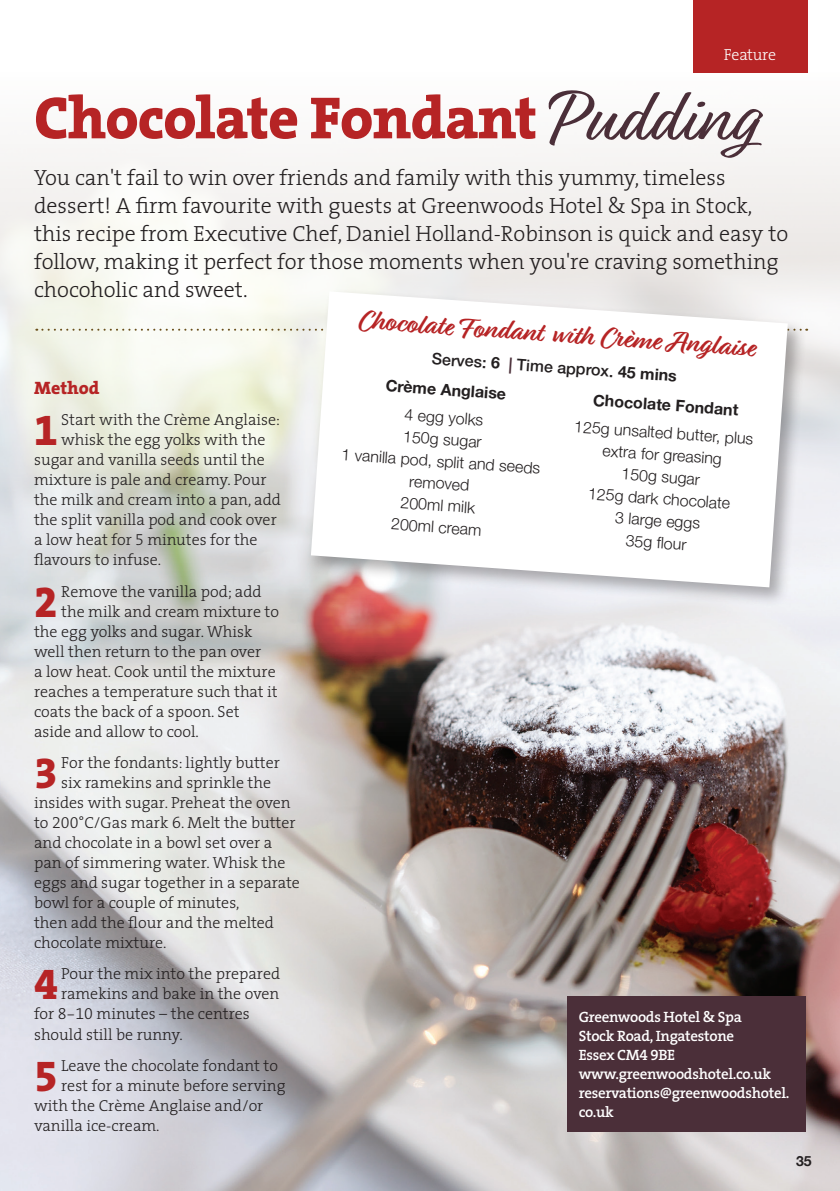
<style>
.page{position:relative;width:840px;height:1191px;background:#fff}
.page>*{position:absolute;margin:0;border:0;box-sizing:border-box;transform-origin:0 0}
.t1{font:800 60px "The Serif";letter-spacing:-.02em;color:#b62425}
.t2{font:43px "The Serif Extra Bold Expert";color:#b62425}
.t3{font:700 29px "Relation Two";color:#b62425}
.t4{font:300 22px/28px "The Serif";color:#231f20}
.t5{font:800 18px "The Serif";color:#b62425}
.t6{font:300 16px "The Serif";color:#231f20}
.t7{font:300 16px/22px "Helvetica Neue LT Std";color:#231f20;text-align:center}
.t8{font:700 16px "Helvetica Neue LT Std";color:#231f20}
.t9{font:500 16px "Helvetica Neue LT Std";color:#231f20}
.t10{font:300 16px "The Serif";letter-spacing:-.02em;color:#fff}
.t11{font:600 15px/19px "The Serif";letter-spacing:-.02em;color:#fff}
.t12{font:700 14px "Helvetica Neue";color:#231f20}
.s1{font-family:"Relation Two";font-weight:400;font-size:76px;color:#4b2f39}
.s2{font-family:"The Serif Light Expert";font-weight:400}
.s3{font-weight:700}
.s4{font-weight:700;color:#4b2f39}
.s5{font-family:"The Serif Semi Bold Expert";font-weight:400}
</style>
<div class="page">
<img style="left:0;top:72px;width:839px;height:1119px">
<div style="left:692px;top:0;width:114px;height:72px;background:#b62425"></div>
<svg style="left:36px;top:329px;width:271px;height:2px"></svg>
<div style="left:567px;top:996px;width:238px;height:136px;background:#4b2f39"></div>
<div style="left:307px;top:287px;width:500px;height:320px;background:#231f20;opacity:.35"></div>
<svg style="left:311px;top:291px;width:476px;height:296px"></svg>
<p class="t10" style="left:723px;top:42px;width:54px">Feature</p>
<p class="t1" style="left:34px;top:67px;width:722px">Chocolate Fondant <span class="s1">Pudding</span></p>
<p class="t4" style="left:34px;top:163px;width:755px">You can't fail to win over friends and family with this yummy, timeless dessert! A firm favourite with guests at Greenwoods Hotel &amp; Spa in Stock, this recipe from Executive Chef, Daniel Holland-Robinson is quick and easy to follow, making it perfect for those moments when you're craving something chocoholic and sweet.</p>
<p class="t5" style="left:34px;top:373px;width:67px">Method</p>
<p class="t2" style="left:34px;top:394px;width:25px">1</p>
<p class="t6" style="left:61px;top:406px;width:220px">Start with the Crème Anglaise:</p>
<p class="t6" style="left:61px;top:426px;width:205px">whisk the egg yolks with the</p>
<p class="t6" style="left:34px;top:446px;width:232px">sugar and vanilla seeds until the</p>
<p class="t6" style="left:34px;top:466px;width:234px">mixture is pale and creamy. Pour</p>
<p class="t6" style="left:34px;top:486px;width:248px">the milk and cream into a pan, add</p>
<p class="t6" style="left:34px;top:506px;width:244px">the split vanilla pod and cook over</p>
<p class="t6" style="left:34px;top:526px;width:225px">a low heat for <span class="s2">5</span> minutes for the</p>
<p class="t6" style="left:34px;top:546px;width:128px">flavours to infuse.</p>
<p class="t2" style="left:34px;top:566px;width:25px">2</p>
<p class="t6" style="left:61px;top:578px;width:202px">Remove the vanilla pod; add</p>
<p class="t6" style="left:61px;top:598px;width:219px">the milk and cream mixture to</p>
<p class="t6" style="left:34px;top:618px;width:220px">the egg yolks and sugar. Whisk</p>
<p class="t6" style="left:34px;top:638px;width:228px">well then return to the pan over</p>
<p class="t6" style="left:34px;top:658px;width:243px">a low heat. Cook until the mixture</p>
<p class="t6" style="left:34px;top:678px;width:245px">reaches a temperature such that it</p>
<p class="t6" style="left:34px;top:698px;width:207px">coats the back of a spoon. Set</p>
<p class="t6" style="left:34px;top:718px;width:166px">aside and allow to cool.</p>
<p class="t2" style="left:34px;top:737px;width:25px">3</p>
<p class="t6" style="left:61px;top:749px;width:220px">For the fondants: lightly butter</p>
<p class="t6" style="left:61px;top:769px;width:211px">six ramekins and sprinkle the</p>
<p class="t6" style="left:34px;top:789px;width:258px">insides with sugar. Preheat the oven</p>
<p class="t6" style="left:34px;top:809px;width:263px">to <span class="s2">200</span>°C/Gas mark 6. Melt the butter</p>
<p class="t6" style="left:34px;top:829px;width:240px">and chocolate in a bowl set over a</p>
<p class="t6" style="left:34px;top:849px;width:253px">pan of simmering water. Whisk the</p>
<p class="t6" style="left:34px;top:869px;width:267px">eggs and sugar together in a separate</p>
<p class="t6" style="left:34px;top:889px;width:207px">bowl for a couple of minutes,</p>
<p class="t6" style="left:34px;top:909px;width:241px">then add the flour and the melted</p>
<p class="t6" style="left:34px;top:929px;width:134px">chocolate mixture.</p>
<p class="t2" style="left:34px;top:948px;width:25px">4</p>
<p class="t6" style="left:61px;top:960px;width:220px">Pour the mix into the prepared</p>
<p class="t6" style="left:61px;top:980px;width:219px">ramekins and bake in the oven</p>
<p class="t6" style="left:34px;top:1000px;width:217px">for <span class="s2">8-10</span> minutes – the centres</p>
<p class="t6" style="left:34px;top:1020px;width:150px">should still be runny.</p>
<p class="t2" style="left:34px;top:1040px;width:25px">5</p>
<p class="t6" style="left:61px;top:1052px;width:218px">Leave the chocolate fondant to</p>
<p class="t6" style="left:61px;top:1072px;width:226px">rest for a minute before serving</p>
<p class="t6" style="left:34px;top:1092px;width:231px">with the Crème Anglaise and/or</p>
<p class="t6" style="left:34px;top:1112px;width:127px">vanilla ice-cream.</p>
<p class="t3" style="left:360px;top:303px;width:397px;rotate:4deg">Chocolate Fondant with Crème Anglaise</p>
<p class="t9" style="left:432px;top:349px;width:247px;rotate:4deg">Serves: <span class="s3">6</span> <span class="s4">|</span> Time approx. <span class="s3">45 mins</span></p>
<p class="t8" style="left:386px;top:375px;width:122px;rotate:4deg">Crème Anglaise</p>
<p class="t7" style="left:405px;top:403px;width:80px;rotate:4deg">4 egg yolks</p>
<p class="t7" style="left:404px;top:425px;width:80px;rotate:4deg">150g sugar</p>
<p class="t7" style="left:342px;top:443px;width:201px;rotate:4deg">1 vanilla pod, split and seeds removed</p>
<p class="t7" style="left:401px;top:491px;width:76px;rotate:4deg">200ml milk</p>
<p class="t7" style="left:392px;top:512px;width:92px;rotate:4deg">200ml cream</p>
<p class="t8" style="left:593px;top:390px;width:147px;rotate:4deg">Chocolate Fondant</p>
<p class="t7" style="left:574px;top:415px;width:181px;rotate:4deg">125g unsalted butter, plus extra for greasing</p>
<p class="t7" style="left:622px;top:462px;width:80px;rotate:4deg">150g sugar</p>
<p class="t7" style="left:588px;top:482px;width:144px;rotate:4deg">125g dark chocolate</p>
<p class="t7" style="left:615px;top:506px;width:87px;rotate:4deg">3 large eggs</p>
<p class="t7" style="left:626px;top:529px;width:62px;rotate:4deg">35g fl our</p>
<p class="t11" style="left:578px;top:1007px;width:164px">Greenwoods Hotel &amp; Spa</p>
<p class="t11" style="left:578px;top:1026px;width:157px">Stock Road, Ingatestone</p>
<p class="t11" style="left:578px;top:1045px;width:98px">Essex CM<span class="s5">4 9</span>BE</p>
<p class="t11" style="left:578px;top:1064px;width:194px">www.greenwoodshotel.co.uk</p>
<p class="t11" style="left:578px;top:1083px;width:212px">reservations@greenwoodshotel. co.uk</p>
<p class="t12" style="left:795px;top:1150px;width:17px">35</p>
</div>
